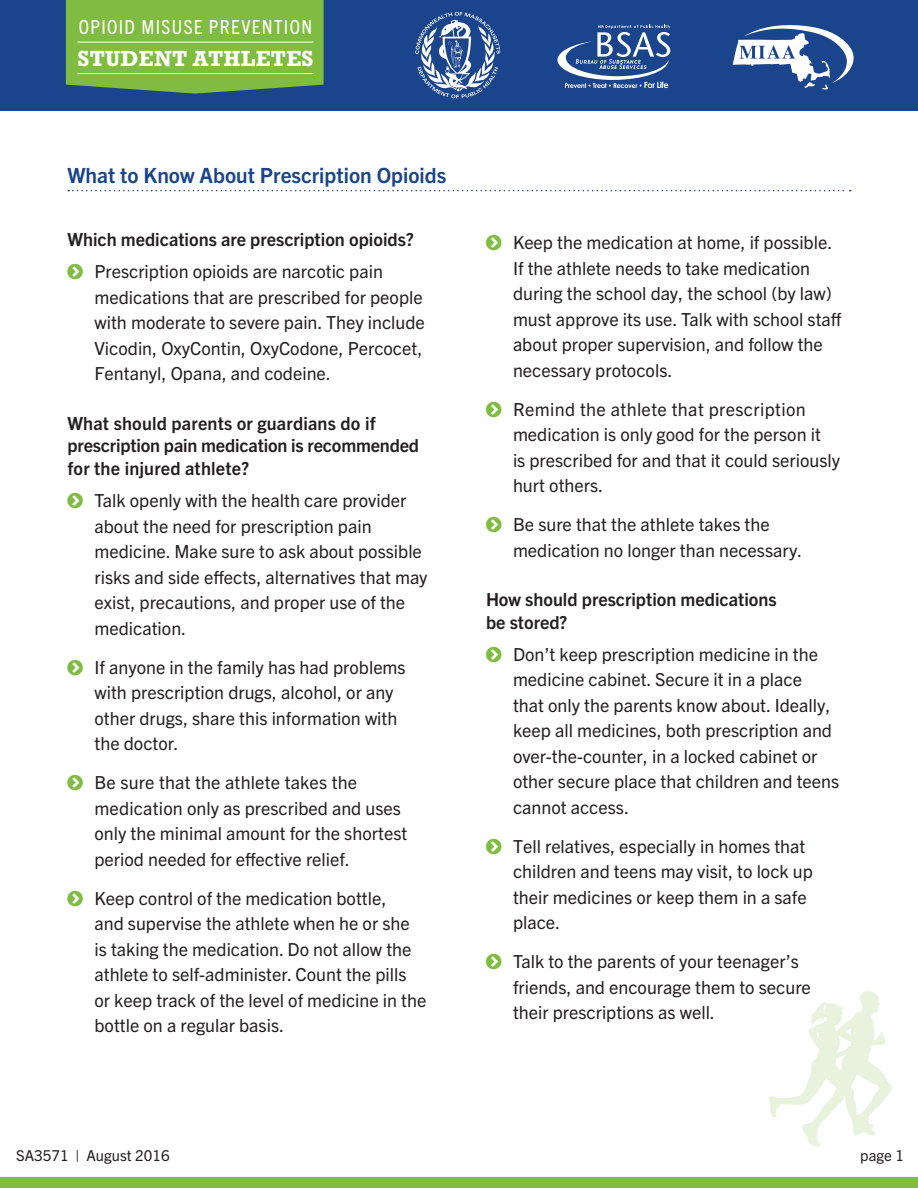
<style>
.page{position:relative;width:918px;height:1188px;background:#fff}
.page>*{position:absolute;margin:0;border:0;box-sizing:border-box;transform-origin:0 0}
.t1{font:700 22.5px "Rockwell";letter-spacing:.01em;color:#fff}
.t2{font:700 21px "Trade Gothic Next LT Pro";color:#1a448c}
.t3{font:condensed 19.5px "Trade Gothic Next LT Pro";letter-spacing:.07em;color:#fff}
.t4{font:18px/25.5px "Trade Gothic Next LT Pro";color:#231f20}
.t5{font:700 18px/22.5px "Trade Gothic Next LT Pro";color:#231f20}
.t6{font:15px "Trade Gothic Next LT Pro";color:#231f20}
</style>
<div class="page">
<div style="left:0;top:0;width:918px;height:110px;background:#1a448c"></div>
<div style="left:0;top:1177px;width:918px;height:11px;background:#80bc41"></div>
<svg style="left:415px;top:12px;width:85px;height:86px"></svg>
<svg style="left:733px;top:25px;width:121px;height:64px"></svg>
<svg style="left:557px;top:25px;width:113px;height:63px"></svg>
<svg style="left:66px;top:0;width:258px;height:94px"></svg>
<hr style="left:78px;top:42px;width:236px;height:1px;background:#fff">
<hr style="left:78px;top:73px;width:236px;height:1px;background:#fff">
<svg style="left:68px;top:190px;width:783px;height:1px"></svg>
<svg style="left:769px;top:991px;width:123px;height:156px"></svg>
<p class="t3" style="left:79px;top:15px;width:235px">OPIOID MISUSE PREVENTION</p>
<p class="t1" style="left:78px;top:45px;width:238px">STUDENT ATHLETES</p>
<p class="t2" style="left:68px;top:168px;width:380px">What to Know About Prescription Opioids</p>
<p class="t5" style="left:68px;top:230px;width:348px">Which medications are prescription opioids?</p>
<p class="t4" style="left:95px;top:261px;width:332px">Prescription opioids are narcotic pain medications that are prescribed for people with moderate to severe pain. They include Vicodin, OxyContin, OxyCodone, Percocet, Fentanyl, Opana, and codeine.</p>
<p class="t5" style="left:68px;top:414px;width:353px">What should parents or guardians do if prescription pain medication is recommended for the injured athlete?</p>
<p class="t4" style="left:95px;top:489px;width:334px">Talk openly with the health care provider about the need for prescription pain medicine. Make sure to ask about possible risks and side effects, alternatives that may exist, precautions, and proper use of the medication.</p>
<p class="t4" style="left:95px;top:656px;width:313px">If anyone in the family has had problems with prescription drugs, alcohol, or any other drugs, share this information with the doctor.</p>
<p class="t4" style="left:95px;top:771px;width:314px">Be sure that the athlete takes the medication only as prescribed and uses only the minimal amount for the shortest period needed for effective relief.</p>
<p class="t4" style="left:95px;top:887px;width:333px">Keep control of the medication bottle,<br>and supervise the athlete when he or she is taking the medication. Do not allow the athlete to self-administer. Count the pills or keep track of the level of medicine in the bottle on a regular basis.</p>
<p class="t4" style="left:513px;top:231px;width:330px">Keep the medication at home, if possible.<br>If the athlete needs to take medication during the school day, the school (by law) must approve its use. Talk with school staff about proper supervision, and follow the necessary protocols.</p>
<p class="t4" style="left:513px;top:398px;width:329px">Remind the athlete that prescription medication is only good for the person it<br>is prescribed for and that it could seriously hurt others.</p>
<p class="t4" style="left:513px;top:513px;width:291px">Be sure that the athlete takes the medication no longer than necessary.</p>
<p class="t5" style="left:486px;top:590px;width:292px">How should prescription medications be stored?</p>
<p class="t4" style="left:513px;top:643px;width:328px">Don’t keep prescription medicine in the medicine cabinet. Secure it in a place<br>that only the parents know about. Ideally, keep all medicines, both prescription and over-the-counter, in a locked cabinet or other secure place that children and teens cannot access.</p>
<p class="t4" style="left:513px;top:835px;width:301px">Tell relatives, especially in homes that children and teens may visit, to lock up their medicines or keep them in a safe place.</p>
<p class="t4" style="left:513px;top:951px;width:299px">Talk to the parents of your teenager’s friends, and encourage them to secure their prescriptions as well.</p>
<p class="t6" style="left:16px;top:1150px;width:155px">SA3571 | August 2016</p>
<p class="t6" style="left:860px;top:1150px;width:45px">page 1</p>
</div>
